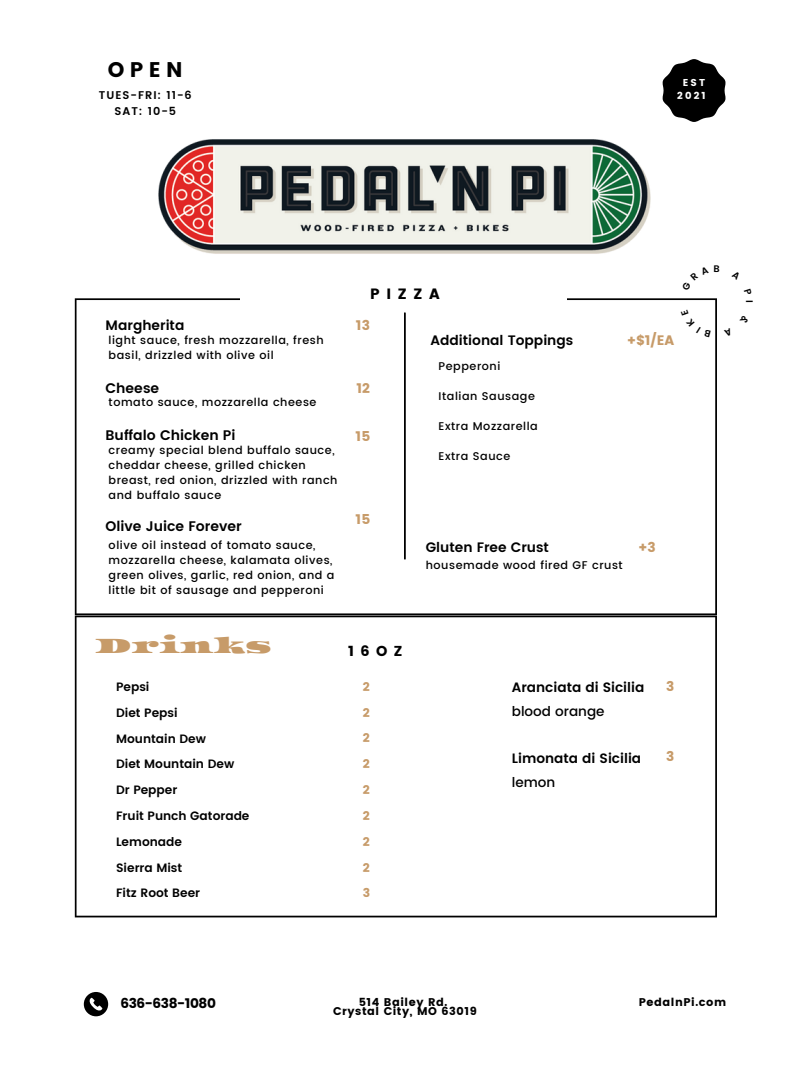
<style>
.page{position:relative;width:810px;height:1080px;background:#fff}
.page>*{position:absolute;margin:0;border:0;box-sizing:border-box;transform-origin:0 0}
.t1{font:22.38px "Asset";color:#c79b69}
.t2{font:21.12px "Poppins";color:#000}
.t3{font:15px "Poppins";letter-spacing:.445em;color:#000}
.t4{font:14.38px "Poppins";color:#000}
.t5{font:600 13.88px "Poppins";color:#000}
.t6{font:600 13.75px "Poppins";color:#000}
.t7{font:13.75px "Poppins";color:#c79b69}
.t8{font:13.75px "Poppins";letter-spacing:-.03em;color:#000}
.t9{font:600 13.5px "Poppins";color:#000}
.t10{font:500 13.5px "Poppins";color:#000}
.t11{font:13.5px "Poppins";color:#c79b69}
.t12{font:12.25px "Poppins";color:#c79b69}
.t13{font:600 12.12px "Poppins";color:#000}
.t14{font:500 11.25px/15px "Poppins";letter-spacing:.05em;color:#000}
.t15{font:11.25px "Poppins";letter-spacing:.05em;color:#000}
.t16{font:600 11.25px "Poppins";letter-spacing:.09em;color:#000}
.t17{font:10px "Poppins";letter-spacing:.22em;color:#fff}
.t18{font:600 9.62px "Poppins";color:#000}
</style>
<div class="page">
<svg style="left:75px;top:451px;width:642px;height:164px"></svg>
<div style="left:240px;top:421px;width:327px;height:48px;background:#fff"></div>
<svg style="left:75px;top:616px;width:642px;height:301px"></svg>
<hr style="left:404px;top:313px;width:2px;height:246px;background:#000">
<svg style="left:84px;top:992px;width:24px;height:24px"></svg>
<img style="left:75px;top:59px;width:651px;height:392px">
<svg style="left:682px;top:265px;width:37px;height:26px"></svg>
<svg style="left:724px;top:328px;width:2px;height:9px"></svg>
<svg style="left:681px;top:310px;width:30px;height:28px"></svg>
<p class="t2" style="left:108px;top:58px;width:76px">OPEN</p>
<p class="t16" style="left:99px;top:88px;width:94px">TUES-FRI: 11-6</p>
<p class="t16" style="left:115px;top:104px;width:63px">SAT: 10-5</p>
<p class="t17" style="left:683px;top:77px;width:24px">EST</p>
<p class="t17" style="left:677px;top:90px;width:30px">2021</p>
<p class="t3" style="left:370px;top:285px;width:71px">PIZZA</p>
<p class="t6" style="left:106px;top:317px;width:80px">Margherita</p>
<p class="t14" style="left:109px;top:333px;width:217px">light sauce, fresh mozzarella, fresh basil, drizzled with olive oil</p>
<p class="t14" style="left:109px;top:395px;width:209px">tomato sauce, mozzarella cheese</p>
<p class="t5" style="left:106px;top:380px;width:55px">Cheese</p>
<p class="t5" style="left:106px;top:427px;width:131px">Buffalo Chicken Pi</p>
<p class="t14" style="left:109px;top:443px;width:230px">creamy special blend buffalo sauce, cheddar cheese, grilled chicken breast, red onion, drizzled with ranch and buffalo sauce</p>
<p class="t7" style="left:356px;top:317px;width:16px">13</p>
<p class="t7" style="left:356px;top:380px;width:15px">12</p>
<p class="t7" style="left:356px;top:428px;width:16px">15</p>
<p class="t6" style="left:430px;top:332px;width:144px">Additional Toppings</p>
<p class="t14" style="left:439px;top:359px;width:63px">Pepperoni</p>
<p class="t14" style="left:439px;top:389px;width:98px">Italian Sausage</p>
<p class="t14" style="left:439px;top:419px;width:101px">Extra Mozzarella</p>
<p class="t14" style="left:439px;top:449px;width:73px">Extra Sauce</p>
<p class="t7" style="left:627px;top:332px;width:49px">+$1/EA</p>
<p class="t5" style="left:106px;top:518px;width:138px">Olive Juice Forever</p>
<p class="t7" style="left:356px;top:511px;width:16px">15</p>
<p class="t14" style="left:109px;top:538px;width:227px">olive oil instead of tomato sauce, mozzarella cheese, kalamata olives, green olives, garlic, red onion, and a little bit of sausage and pepperoni</p>
<p class="t6" style="left:426px;top:539px;width:125px">Gluten Free Crust</p>
<p class="t14" style="left:426px;top:558px;width:199px">housemade wood fired GF crust</p>
<p class="t7" style="left:638px;top:539px;width:19px">+3</p>
<p class="t1" style="left:95px;top:632px;width:178px">Drinks</p>
<p class="t13" style="left:116px;top:680px;width:35px">Pepsi</p>
<p class="t13" style="left:116px;top:705px;width:63px">Diet Pepsi</p>
<p class="t13" style="left:116px;top:731px;width:91px">Mountain Dew</p>
<p class="t13" style="left:116px;top:757px;width:120px">Diet Mountain Dew</p>
<p class="t13" style="left:116px;top:783px;width:63px">Dr Pepper</p>
<p class="t13" style="left:116px;top:809px;width:135px">Fruit Punch Gatorade</p>
<p class="t13" style="left:116px;top:835px;width:68px">Lemonade</p>
<p class="t13" style="left:116px;top:860px;width:68px">Sierra Mist</p>
<p class="t13" style="left:116px;top:886px;width:86px">Fitz Root Beer</p>
<p class="t4" style="left:348px;top:642px;width:56px">16OZ</p>
<p class="t12" style="left:363px;top:679px;width:9px">2</p>
<p class="t12" style="left:363px;top:705px;width:9px">2</p>
<p class="t12" style="left:363px;top:731px;width:9px">2</p>
<p class="t12" style="left:363px;top:757px;width:9px">2</p>
<p class="t12" style="left:363px;top:783px;width:9px">2</p>
<p class="t12" style="left:363px;top:809px;width:9px">2</p>
<p class="t12" style="left:363px;top:834px;width:9px">2</p>
<p class="t12" style="left:363px;top:860px;width:9px">2</p>
<p class="t12" style="left:363px;top:886px;width:9px">3</p>
<p class="t9" style="left:512px;top:679px;width:134px">Aranciata di Sicilia</p>
<p class="t10" style="left:512px;top:703px;width:94px">blood orange</p>
<p class="t9" style="left:512px;top:751px;width:131px">Limonata di Sicilia</p>
<p class="t10" style="left:512px;top:775px;width:45px">lemon</p>
<p class="t11" style="left:666px;top:679px;width:10px">3</p>
<p class="t11" style="left:666px;top:749px;width:10px">3</p>
<p class="t18" style="left:755px;top:300px;width:4px;rotate:90deg">I</p>
<p class="t8" style="left:120px;top:996px;width:97px">636-638-1080</p>
<p class="t15" style="left:359px;top:995px;width:90px">514 Bailey Rd.</p>
<p class="t15" style="left:333px;top:1005px;width:145px">Crystal City, MO 63019</p>
<p class="t15" style="left:639px;top:995px;width:89px">PedalnPi.com</p>
</div>
